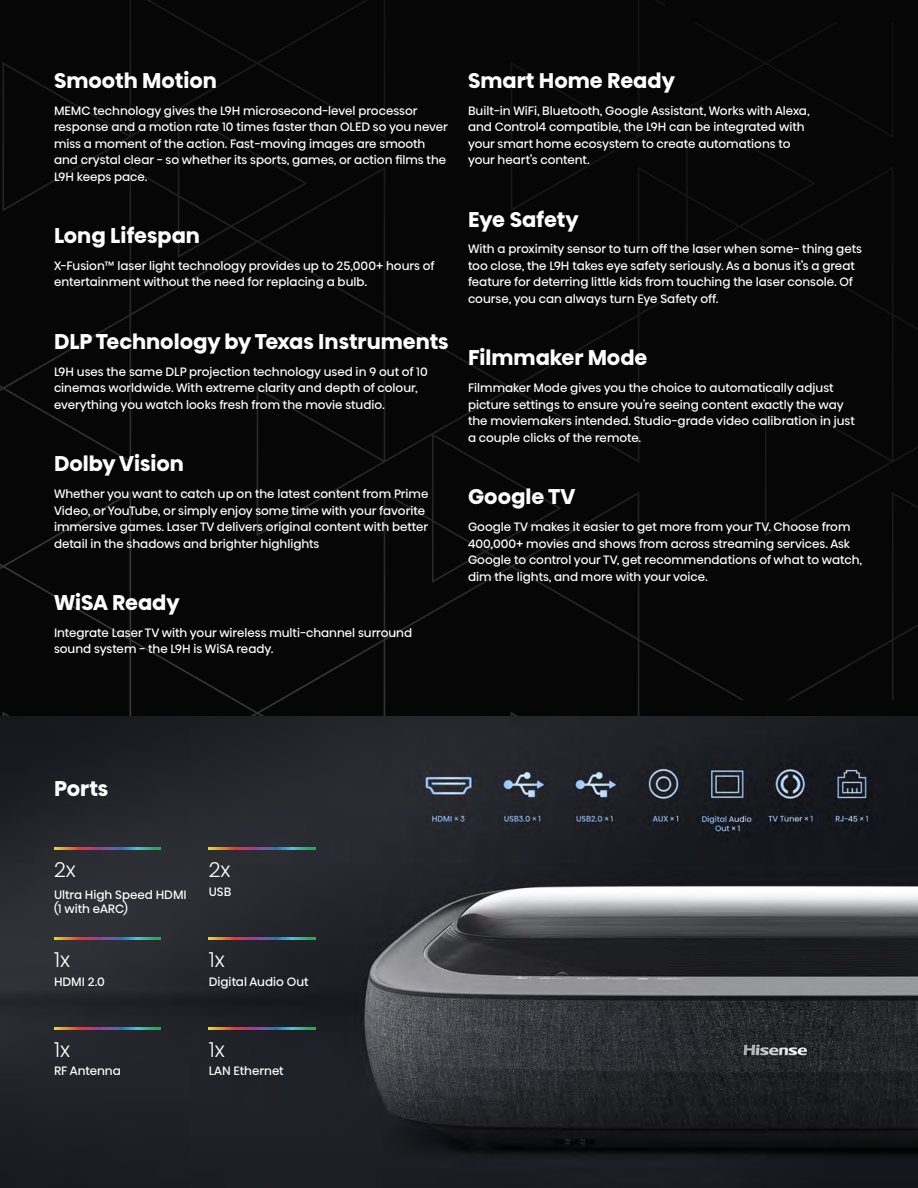
<style>
.page{position:relative;width:918px;height:1188px;background:#fff}
.page>*{position:absolute;margin:0;border:0;box-sizing:border-box;transform-origin:0 0}
.t1{font:700 21px "Hisense Alfabet";color:#fff}
.t2{font:300 21px "Hisense Alfabet";color:#fff}
.t3{font:12px/16.5px "Hisense Alfabet";color:#fff}
</style>
<div class="page">
<img style="left:0;top:716px;width:918px;height:472px">
<div style="left:0;top:0;width:918px;height:716px;background:#060606"></div>
<svg style="left:54px;top:848px;width:107px;height:2px"></svg>
<svg style="left:209px;top:848px;width:106px;height:2px"></svg>
<svg style="left:54px;top:937px;width:107px;height:2px"></svg>
<svg style="left:209px;top:937px;width:106px;height:2px"></svg>
<svg style="left:54px;top:1027px;width:107px;height:2px"></svg>
<svg style="left:209px;top:1027px;width:106px;height:2px"></svg>
<h1 class="t1" style="left:54px;top:67px;width:164px">Smooth Motion</h1>
<p class="t3" style="left:54px;top:101px;width:396px">MEMC technology gives the L9H microsecond-level processor response and a motion rate 10 times faster than OLED so you never miss a moment of the action. Fast-moving images are smooth and crystal clear - so whether its sports, games, or action films the L9H keeps pace.</p>
<h1 class="t1" style="left:54px;top:222px;width:148px">Long Lifespan</h1>
<p class="t3" style="left:54px;top:256px;width:382px">X-Fusion™ laser light technology provides up to 25,000+ hours of entertainment without the need for replacing a bulb.</p>
<h1 class="t1" style="left:54px;top:328px;width:396px">DLP Technology by Texas Instruments</h1>
<p class="t3" style="left:54px;top:362px;width:375px">L9H uses the same DLP projection technology used in 9 out of 10 cinemas worldwide. With extreme clarity and depth of colour, everything you watch looks fresh from the movie studio.</p>
<h1 class="t1" style="left:54px;top:450px;width:131px">Dolby Vision</h1>
<p class="t3" style="left:54px;top:484px;width:376px">Whether you want to catch up on the latest content from Prime Video, or YouTube, or simply enjoy some time with your favorite immersive games. Laser TV delivers original content with better detail in the shadows and brighter highlights</p>
<h1 class="t1" style="left:54px;top:589px;width:127px">WiSA Ready</h1>
<p class="t3" style="left:54px;top:623px;width:360px">Integrate Laser TV with your wireless multi-channel surround sound system - the L9H is WiSA ready.</p>
<h1 class="t1" style="left:468px;top:67px;width:208px">Smart Home Ready</h1>
<p class="t3" style="left:468px;top:101px;width:343px">Built-in WiFi, Bluetooth, Google Assistant, Works with Alexa, and Control4 compatible, the L9H can be integrated with your smart home ecosystem to create automations to your heart’s content.</p>
<h1 class="t1" style="left:468px;top:205px;width:112px">Eye Safety</h1>
<p class="t3" style="left:468px;top:240px;width:395px">With a proximity sensor to turn off the laser when some- thing gets too close, the L9H takes eye safety seriously. As a bonus it’s a great feature for deterring little kids from touching the laser console. Of course, you can always turn Eye Safety off.</p>
<h1 class="t1" style="left:468px;top:344px;width:181px">Filmmaker Mode</h1>
<p class="t3" style="left:468px;top:379px;width:388px">Filmmaker Mode gives you the choice to automatically adjust picture settings to ensure you’re seeing content exactly the way the moviemakers intended. Studio-grade video calibration in just a couple clicks of the remote.</p>
<h1 class="t1" style="left:468px;top:483px;width:109px">Google TV</h1>
<p class="t3" style="left:468px;top:517px;width:396px">Google TV makes it easier to get more from your TV. Choose from 400,000+ movies and shows from across streaming services. Ask Google to control your TV, get recommendations of what to watch, dim the lights, and more with your voice.</p>
<h1 class="t1" style="left:54px;top:775px;width:56px">Ports</h1>
<h1 class="t2" style="left:54px;top:851px;width:23px">2x</h1>
<p class="t3" style="left:54px;top:886px;width:134px;line-height:14.4px">Ultra High Speed HDMI (1 with eARC)</p>
<h1 class="t2" style="left:54px;top:940px;width:18px">1x</h1>
<p class="t3" style="left:54px;top:972px;width:52px">HDMI 2.0</p>
<h1 class="t2" style="left:54px;top:1030px;width:18px">1x</h1>
<p class="t3" style="left:54px;top:1062px;width:68px">RF Antenna</p>
<h1 class="t2" style="left:209px;top:851px;width:23px">2x</h1>
<p class="t3" style="left:209px;top:882px;width:24px">USB</p>
<h1 class="t2" style="left:209px;top:940px;width:18px">1x</h1>
<p class="t3" style="left:209px;top:972px;width:101px">Digital Audio Out</p>
<h1 class="t2" style="left:209px;top:1030px;width:18px">1x</h1>
<p class="t3" style="left:209px;top:1062px;width:76px">LAN Ethernet</p>
</div>
